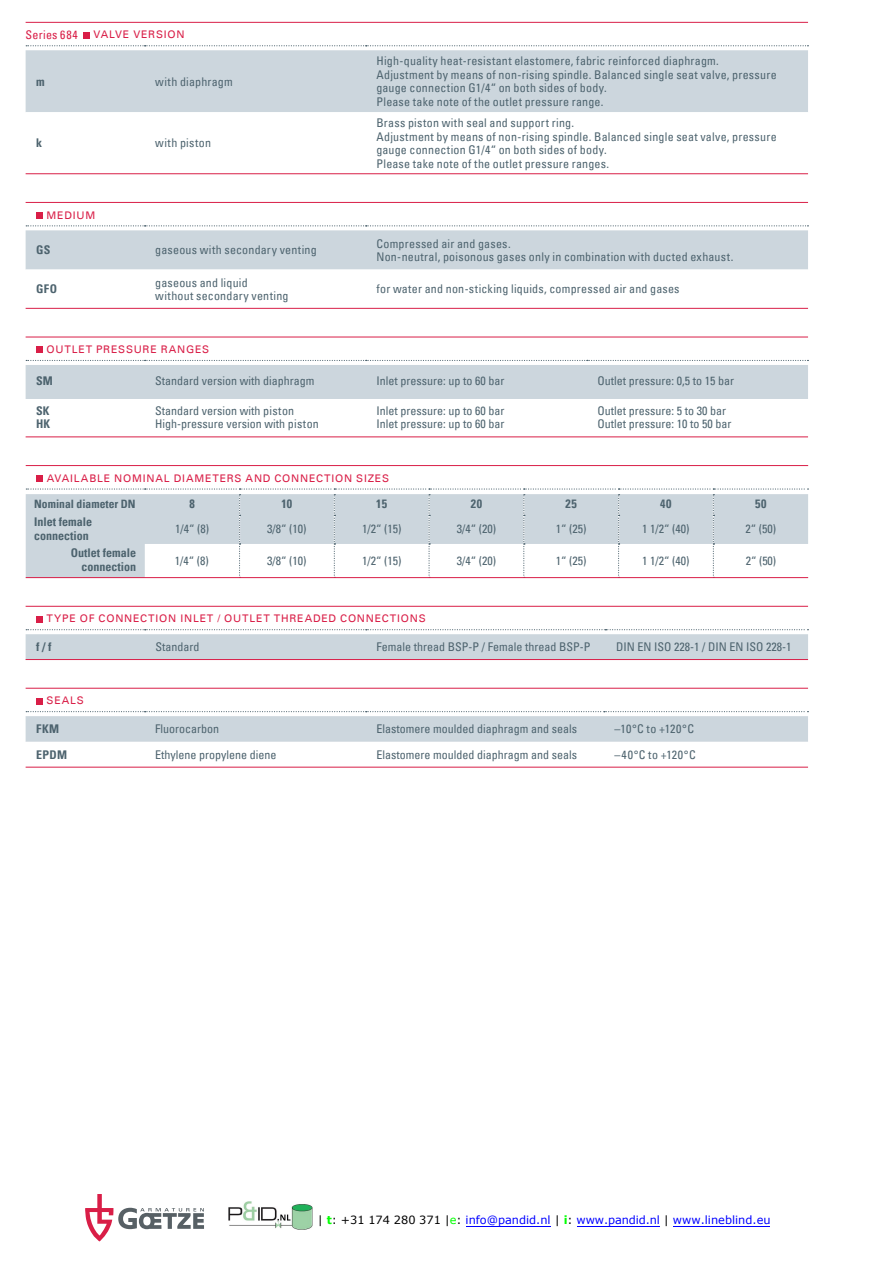
<style>
.page{position:relative;width:893px;height:1263px;background:#fff}
.page>*{position:absolute;margin:0;border:0;box-sizing:border-box;transform-origin:0 0}
.t1{font:condensed 12px/13.5px "Univers";letter-spacing:.015em;color:#4d636e}
.t2{font:700 condensed 12px/13.5px "Univers";color:#4d636e}
.t3{font:condensed 12px "Univers";letter-spacing:.035em;color:#4d636e}
.t4{font:condensed 12px "Univers";letter-spacing:.025em;color:#d91e47}
.t5{font:700 condensed 11.55px "Univers";color:#4d636e}
.t6{font:11.4px "Verdana";color:#00f}
.t7{font:10.5px "Univers";letter-spacing:.075em;color:#d91e47}
.s1{color:#000}
.s2{font-weight:700;color:#0f0}
.s3{color:#0f0}
</style>
<div class="page">
<hr style="left:26px;top:688px;width:782px;height:1px;background:#d91e47">
<div style="left:36px;top:698px;width:7px;height:6px;background:#d91e47"></div>
<svg style="left:26px;top:711px;width:782px;height:56px"></svg>
<hr style="left:26px;top:767px;width:782px;height:1px;background:#d91e47">
<hr style="left:26px;top:606px;width:782px;height:1px;background:#d91e47">
<div style="left:36px;top:616px;width:7px;height:6px;background:#d91e47"></div>
<svg style="left:26px;top:629px;width:782px;height:30px;background:#d2dae0"></svg>
<hr style="left:26px;top:659px;width:782px;height:1px;background:#d91e47">
<hr style="left:26px;top:465px;width:782px;height:1px;background:#d91e47">
<div style="left:36px;top:475px;width:7px;height:7px;background:#d91e47"></div>
<svg style="left:26px;top:488px;width:782px;height:89px"></svg>
<hr style="left:26px;top:577px;width:782px;height:1px;background:#d91e47">
<hr style="left:26px;top:337px;width:782px;height:1px;background:#d91e47">
<div style="left:36px;top:347px;width:7px;height:6px;background:#d91e47"></div>
<svg style="left:26px;top:360px;width:782px;height:39px;background:#d0d9df"></svg>
<hr style="left:26px;top:436px;width:782px;height:1px;background:#d91e47">
<hr style="left:26px;top:202px;width:782px;height:1px;background:#d91e47">
<div style="left:36px;top:212px;width:7px;height:7px;background:#d91e47"></div>
<svg style="left:26px;top:225px;width:782px;height:83px"></svg>
<hr style="left:26px;top:308px;width:782px;height:1px;background:#d91e47">
<hr style="left:26px;top:22px;width:782px;height:1px;background:#d91e47">
<div style="left:83px;top:32px;width:7px;height:6px;background:#d91e47"></div>
<div style="left:26px;top:50px;width:782px;height:62px;background:#ccd6dd"></div>
<svg style="left:26px;top:45px;width:782px;height:1px"></svg>
<hr style="left:26px;top:173px;width:782px;height:1px;background:#d91e47">
<svg style="left:85px;top:1194px;width:119px;height:47px"></svg>
<hr style="left:673px;top:1226px;width:97px;height:1px;background:#00f">
<hr style="left:577px;top:1226px;width:83px;height:1px;background:#00f">
<hr style="left:466px;top:1226px;width:84px;height:1px;background:#00f">
<img style="left:229px;top:1201px;width:83px;height:28px">
<p class="t4" style="left:26px;top:27px;width:54px">Series 684</p>
<p class="t7" style="left:93px;top:29px;width:93px">VALVE VERSION</p>
<p class="t2" style="left:36px;top:74px;width:10px">m</p>
<p class="t1" style="left:155px;top:74px;width:79px">with diaphragm</p>
<p class="t2" style="left:36px;top:136px;width:7px">k</p>
<p class="t3" style="left:155px;top:136px;width:57px">with piston</p>
<p class="t1" style="left:376px;top:54px;width:402px">High-quality heat-resistant elastomere, fabric reinforced diaphragm.<br>Adjustment by means of non-rising spindle. Balanced single seat valve, pressure gauge connection G1/4“ on both sides of body.<br>Please take note of the outlet pressure range.</p>
<p class="t1" style="left:376px;top:116px;width:402px">Brass piston with seal and support ring.<br>Adjustment by means of non-rising spindle. Balanced single seat valve, pressure gauge connection G1/4“ on both sides of body.<br>Please take note of the outlet pressure ranges.</p>
<p class="t7" style="left:47px;top:209px;width:50px">MEDIUM</p>
<p class="t2" style="left:36px;top:243px;width:16px">GS</p>
<p class="t1" style="left:155px;top:243px;width:163px">gaseous with secondary venting</p>
<p class="t1" style="left:376px;top:236px;width:358px">Compressed air and gases.<br>Non-neutral, poisonous gases only in combination with ducted exhaust.</p>
<p class="t2" style="left:36px;top:282px;width:22px">GFO</p>
<p class="t1" style="left:155px;top:275px;width:135px">gaseous and liquid without secondary venting</p>
<p class="t1" style="left:376px;top:282px;width:305px">for water and non-sticking liquids, compressed air and gases</p>
<p class="t7" style="left:47px;top:343px;width:164px">OUTLET PRESSURE RANGES</p>
<p class="t2" style="left:36px;top:374px;width:18px">SM</p>
<p class="t1" style="left:155px;top:374px;width:161px">Standard version with diaphragm</p>
<p class="t1" style="left:376px;top:374px;width:129px">Inlet pressure: up to 60 bar</p>
<p class="t1" style="left:597px;top:374px;width:138px">Outlet pressure: 0,5 to 15 bar</p>
<p class="t2" style="left:36px;top:404px;width:16px">SK<br>HK</p>
<p class="t1" style="left:155px;top:403px;width:165px">Standard version with piston<br>High-pressure version with piston</p>
<p class="t1" style="left:376px;top:403px;width:129px">Inlet pressure: up to 60 bar<br>Inlet pressure: up to 60 bar</p>
<p class="t1" style="left:597px;top:403px;width:135px">Outlet pressure: 5 to 30 bar<br>Outlet pressure: 10 to 50 bar</p>
<p class="t7" style="left:47px;top:472px;width:344px">AVAILABLE NOMINAL DIAMETERS AND CONNECTION SIZES</p>
<p class="t5" style="left:34px;top:497px;width:103px">Nominal diameter DN</p>
<p class="t2" style="left:189px;top:497px;width:7px">8</p>
<p class="t2" style="left:282px;top:497px;width:12px">10</p>
<p class="t2" style="left:376px;top:497px;width:12px">15</p>
<p class="t2" style="left:471px;top:497px;width:13px">20</p>
<p class="t2" style="left:566px;top:497px;width:13px">25</p>
<p class="t2" style="left:660px;top:497px;width:13px">40</p>
<p class="t2" style="left:755px;top:497px;width:13px">50</p>
<p class="t2" style="left:34px;top:515px;width:60px">Inlet female connection</p>
<p class="t1" style="left:175px;top:522px;width:35px">1/4“ (8)</p>
<p class="t1" style="left:267px;top:522px;width:41px">3/8“ (10)</p>
<p class="t1" style="left:362px;top:522px;width:41px">1/2“ (15)</p>
<p class="t1" style="left:457px;top:522px;width:41px">3/4“ (20)</p>
<p class="t1" style="left:556px;top:522px;width:32px">1“ (25)</p>
<p class="t1" style="left:642px;top:522px;width:49px">1 1/2“ (40)</p>
<p class="t1" style="left:745px;top:522px;width:32px">2“ (50)</p>
<p class="t2" style="left:71px;top:546px;width:67px;text-align:right">Outlet female connection</p>
<p class="t1" style="left:175px;top:554px;width:35px">1/4“ (8)</p>
<p class="t1" style="left:267px;top:554px;width:41px">3/8“ (10)</p>
<p class="t1" style="left:362px;top:554px;width:41px">1/2“ (15)</p>
<p class="t1" style="left:457px;top:554px;width:41px">3/4“ (20)</p>
<p class="t1" style="left:556px;top:554px;width:32px">1“ (25)</p>
<p class="t1" style="left:642px;top:554px;width:49px">1 1/2“ (40)</p>
<p class="t1" style="left:746px;top:554px;width:32px">2“ (50)</p>
<p class="t7" style="left:47px;top:612px;width:381px">TYPE OF CONNECTION INLET / OUTLET THREADED CONNECTIONS</p>
<p class="t2" style="left:36px;top:640px;width:17px">f / f</p>
<p class="t1" style="left:155px;top:640px;width:46px">Standard</p>
<p class="t1" style="left:377px;top:640px;width:215px">Female thread BSP-P / Female thread BSP-P</p>
<p class="t1" style="left:616px;top:640px;width:177px">DIN EN ISO 228-1 / DIN EN ISO 228-1</p>
<p class="t7" style="left:47px;top:694px;width:39px">SEALS</p>
<p class="t2" style="left:36px;top:722px;width:25px">FKM</p>
<p class="t1" style="left:155px;top:722px;width:65px">Fluorocarbon</p>
<p class="t1" style="left:376px;top:722px;width:202px">Elastomere moulded diaphragm and seals</p>
<p class="t1" style="left:615px;top:722px;width:81px">–10°C to +120°C</p>
<p class="t2" style="left:36px;top:748px;width:32px">EPDM</p>
<p class="t1" style="left:155px;top:748px;width:123px">Ethylene propylene diene</p>
<p class="t1" style="left:376px;top:748px;width:202px">Elastomere moulded diaphragm and seals</p>
<p class="t1" style="left:615px;top:748px;width:83px">–40°C to +120°C</p>
<p class="t6" style="left:318px;top:1212px;width:454px"><span class="s1">|</span> <span class="s2">t</span><span class="s1">: +31 174 280 371 |</span><span class="s3">e</span><span class="s1">:</span> info@pandid.nl <span class="s1">|</span> <span class="s2">i</span><span class="s1">:</span> www.pandid.nl <span class="s1">|</span> www.lineblind.eu</p>
</div>
